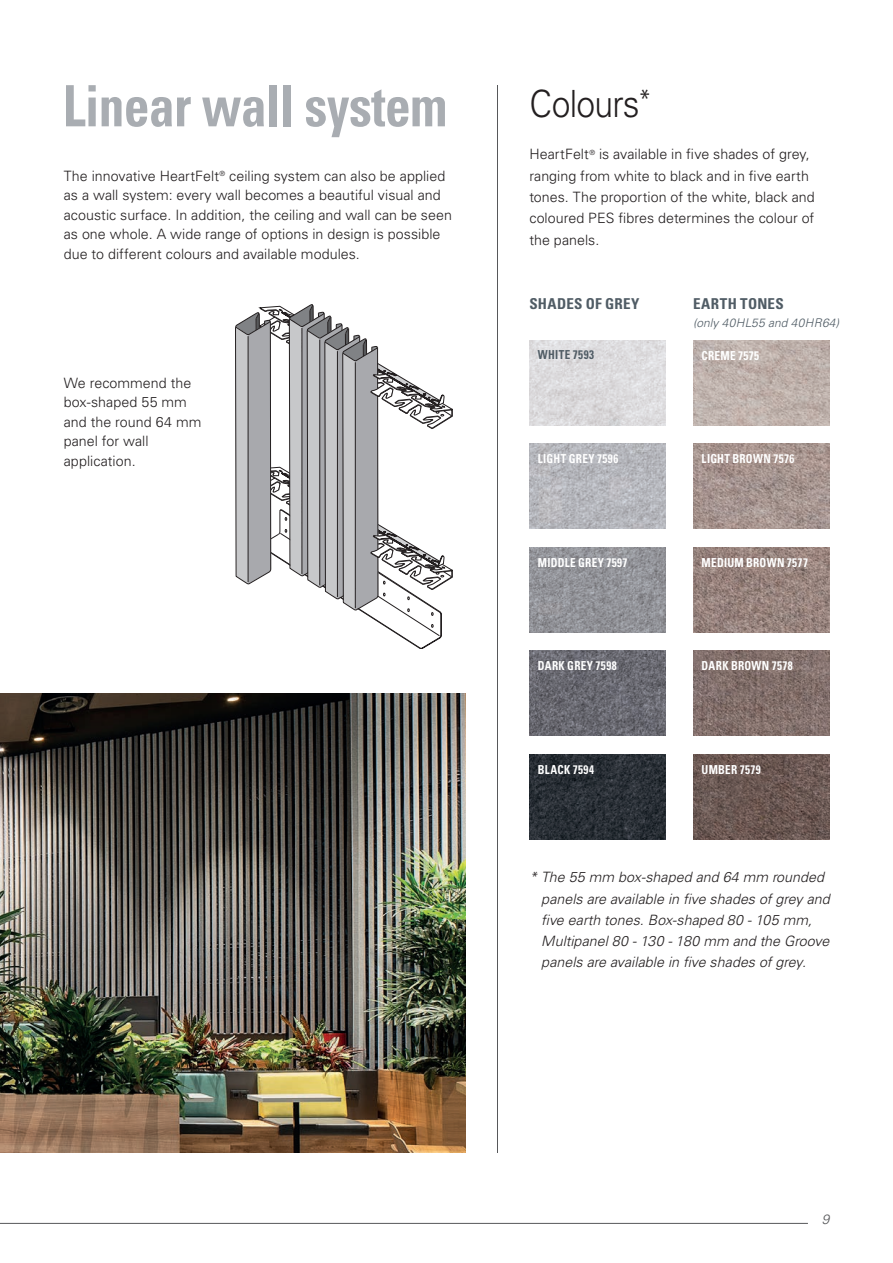
<style>
.page{position:relative;width:893px;height:1263px;background:#fff}
.page>*{position:absolute;margin:0;border:0;box-sizing:border-box;transform-origin:0 0}
.t1{font:700 condensed 57px "Univers LT Std";letter-spacing:-.01em;color:#a9adb2;scale:.9 1}
.t2{font:300 37.5px "Univers LT Std";letter-spacing:-.02em;color:#231f20;scale:.9 1}
.t3{font:700 condensed 15px "Univers LT Std";letter-spacing:.025em;color:#505c65}
.t4{font:300 14.25px/19.5px "Univers LT Std";color:#231f20}
.t5{font:italic 300 14.25px/21.3px "Univers LT Std";letter-spacing:.005em;color:#231f20}
.t6{font:italic 300 13.5px "Univers LT Std";color:#57585a}
.t7{font:700 condensed 12.3px "Univers LT Std";letter-spacing:.03em;color:#fff;scale:.9 1}
.t8{font:700 condensed 12.3px "Univers LT Std";letter-spacing:.04em;color:#505c65;scale:.9 1}
.t9{font:italic 300 12px "Univers LT Std";letter-spacing:.015em;color:#505c65}
</style>
<div class="page">
<hr style="left:0;top:1223px;width:808px;height:1px;background:#57585a">
<img style="left:0;top:693px;width:466px;height:459px">
<img style="left:529px;top:340px;width:136px;height:85px">
<img style="left:529px;top:444px;width:136px;height:85px">
<img style="left:693px;top:340px;width:136px;height:85px">
<img style="left:529px;top:651px;width:136px;height:85px">
<img style="left:693px;top:547px;width:136px;height:85px">
<img style="left:693px;top:651px;width:136px;height:85px">
<img style="left:529px;top:754px;width:136px;height:85px">
<img style="left:693px;top:754px;width:136px;height:85px">
<img style="left:529px;top:547px;width:136px;height:85px">
<img style="left:693px;top:444px;width:136px;height:85px">
<hr style="left:497px;top:85px;width:1px;height:1067px;background:#57585a">
<svg style="left:235px;top:304px;width:217px;height:345px"></svg>
<h1 class="t1" style="left:63px;top:71px;width:429px">Linear wall system</h1>
<p class="t4" style="left:64px;top:166px;width:390px">The innovative HeartFelt<sup>®</sup> ceiling system can also be applied as a wall system: every wall becomes a beautiful visual and acoustic surface. In addition, the ceiling and wall can be seen as one whole. A wide range of options in design is possible due to different colours and available modules.</p>
<p class="t4" style="left:64px;top:373px;width:139px">We recommend the box-shaped 55 mm and the round 64 mm panel for wall application.</p>
<h2 class="t2" style="left:529px;top:81px;width:137px">Colours<sup>*</sup></h2>
<p class="t4" style="left:529px;top:144px;width:287px;line-height:21.3px">HeartFelt<sup>®</sup> is available in five shades of grey, ranging from white to black and in five earth tones. The proportion of the white, black and coloured PES fibres determines the colour of the panels.</p>
<p class="t3" style="left:529px;top:294px;width:112px">SHADES OF GREY</p>
<p class="t3" style="left:693px;top:294px;width:92px">EARTH TONES</p>
<p class="t9" style="left:693px;top:315px;width:147px">(only 40HL55 and 40HR64)</p>
<p class="t8" style="left:538px;top:347px;width:64px">WHITE 7593</p>
<p class="t7" style="left:702px;top:348px;width:65px">CREME 7575</p>
<p class="t7" style="left:538px;top:451px;width:91px">LIGHT GREY 7596</p>
<p class="t7" style="left:702px;top:451px;width:104px">LIGHT BROWN 7576</p>
<p class="t7" style="left:538px;top:555px;width:101px">MIDDLE GREY 7597</p>
<p class="t7" style="left:702px;top:555px;width:120px">MEDIUM BROWN 7577</p>
<p class="t7" style="left:538px;top:658px;width:89px">DARK GREY 7598</p>
<p class="t7" style="left:702px;top:658px;width:103px">DARK BROWN 7578</p>
<p class="t7" style="left:538px;top:762px;width:64px">BLACK 7594</p>
<p class="t7" style="left:702px;top:762px;width:67px">UMBER 7579</p>
<p class="t5" style="left:541px;top:867px;width:290px;text-indent:-12px">* The 55 mm box-shaped and 64 mm rounded panels are available in five shades of grey and five earth tones. Box-shaped 80 - 105 mm, Multipanel 80 - 130 - 180 mm and the Groove panels are available in five shades of grey.</p>
<p class="t6" style="left:822px;top:1211px;width:9px">9</p>
</div>
